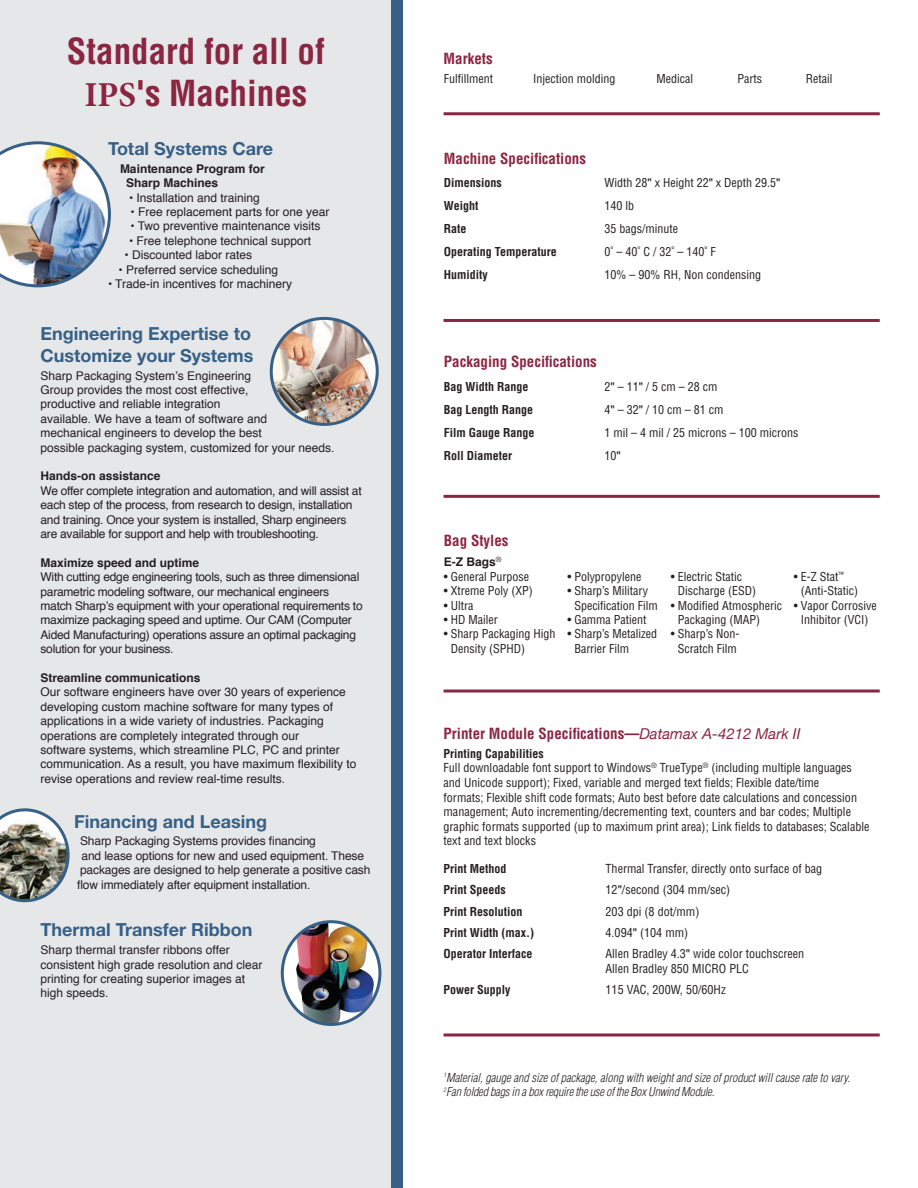
<style>
.page{position:relative;width:918px;height:1188px;background:#fff}
.page>*{position:absolute;margin:0;border:0;box-sizing:border-box;transform-origin:0 0}
.t1{font:700 condensed 34.95px/42px "Helvetica";color:#8b2642;text-align:center}
.t2{font:700 18px/21.6px "Helvetica Neue LT Std";color:#376087}
.t3{font:700 condensed 15px "Helvetica";color:#8b2642}
.t4{font:condensed 12.15px/14.5px "Helvetica";color:#231f20}
.t5{font:12px/14.4px "Helvetica";color:#231f20}
.t6{font:condensed 12px/14.4px "Helvetica";color:#231f20}
.t7{font:12px/14.4px "Helvetica";letter-spacing:-.02em;color:#231f20}
.t8{font:700 condensed 12px "Helvetica";color:#231f20}
.t9{font:italic 300 condensed 12px/14.4px "Helvetica";color:#231f20}
.t10{font:700 12px/14.4px "Helvetica";color:#231f20}
.s1{font-family:"Minion Pro";font-stretch:normal}
.s2{font-family:"Arial";font-stretch:normal}
.s3{font-family:"Helvetica Neue";font-weight:400;font-style:italic;font-stretch:normal}
</style>
<div class="page">
<div style="left:0;top:0;width:397px;height:1188px;background:#e6e7e9"></div>
<div style="left:392px;top:0;width:11px;height:1188px;background:#376087"></div>
<img style="left:271px;top:318px;width:106px;height:106px;border-radius:53px">
<div style="left:270px;top:317px;width:109px;height:109px;border:3px solid #376087;border-radius:50%"></div>
<img style="left:0;top:141px;width:111px;height:146px">
<img style="left:0;top:808px;width:70px;height:94px">
<svg style="left:282px;top:922px;width:98px;height:102px"></svg>
<img style="left:296px;top:922px;width:78px;height:102px">
<div style="left:281px;top:920px;width:100px;height:106px;border:3px solid #376087;border-radius:50%"></div>
<hr style="left:444px;top:1033px;width:436px;height:3px;background:#8b2642">
<hr style="left:444px;top:690px;width:436px;height:3px;background:#8b2642">
<hr style="left:444px;top:495px;width:436px;height:3px;background:#8b2642">
<hr style="left:444px;top:319px;width:436px;height:3px;background:#8b2642">
<hr style="left:444px;top:112px;width:436px;height:3px;background:#8b2642">
<h1 class="t1" style="left:67px;top:30px;width:259px">Standard for all of<br><span class="s1">IPS</span>'s Machines</h1>
<h2 class="t2" style="left:108px;top:137px;width:167px">Total Systems Care</h2>
<p class="t10" style="left:126px;top:161px;width:140px;text-indent:-6px">Maintenance Program for<br>Sharp Machines</p>
<p class="t5" style="left:129px;top:190px;width:132px">• Installation and training</p>
<p class="t5" style="left:130px;top:205px;width:200px">• Free replacement parts for one year</p>
<p class="t5" style="left:130px;top:219px;width:192px">• Two preventive maintenance visits</p>
<p class="t5" style="left:129px;top:234px;width:184px">• Free telephone technical support</p>
<p class="t5" style="left:124px;top:248px;width:129px">• Discounted labor rates</p>
<p class="t5" style="left:118px;top:262px;width:161px">• Preferred service scheduling</p>
<p class="t5" style="left:108px;top:277px;width:186px">• Trade-in incentives for machinery</p>
<h2 class="t2" style="left:40px;top:323px;width:214px">Engineering Expertise to<br>Customize your Systems</h2>
<p class="t5" style="left:40px;top:369px;width:296px">Sharp Packaging System’s Engineering<br>Group provides the most cost effective,<br>productive and reliable integration<br>available. We have a team of software and<br>mechanical engineers to develop the best<br>possible packaging system, customized for your needs.</p>
<p class="t10" style="left:40px;top:469px;width:122px">Hands-on assistance</p>
<p class="t7" style="left:40px;top:484px;width:323px">We offer complete integration and automation, and will assist at each step of the process, from research to design, installation and training. Once your system is installed, Sharp engineers are available for support and help with troubleshooting.</p>
<p class="t10" style="left:40px;top:556px;width:160px">Maximize speed and uptime</p>
<p class="t7" style="left:40px;top:570px;width:324px">With cutting edge engineering tools, such as three dimensional parametric modeling software, our mechanical engineers match Sharp’s equipment with your operational requirements to maximize packaging speed and uptime. Our CAM (Computer Aided Manufacturing) operations assure an optimal packaging solution for your business.</p>
<p class="t10" style="left:40px;top:671px;width:162px">Streamline communications</p>
<p class="t5" style="left:40px;top:685px;width:318px">Our software engineers have over 30 years of experience developing custom machine software for many types of applications in a wide variety of industries. Packaging operations are completely integrated through our<br>software systems, which streamline PLC, PC and printer communication. As a result, you have maximum flexibility to revise operations and review real-time results.</p>
<h2 class="t2" style="left:74px;top:810px;width:194px">Financing and Leasing</h2>
<p class="t5" style="left:80px;top:834px;width:237px">Sharp Packaging Systems provides financing</p>
<p class="t5" style="left:82px;top:849px;width:284px">and lease options for new and used equipment. These</p>
<p class="t5" style="left:80px;top:863px;width:292px">packages are designed to help generate a positive cash</p>
<p class="t5" style="left:77px;top:878px;width:235px">flow immediately after equipment installation.</p>
<h2 class="t2" style="left:40px;top:919px;width:213px">Thermal Transfer Ribbon</h2>
<p class="t5" style="left:40px;top:943px;width:224px">Sharp thermal transfer ribbons offer consistent high grade resolution and clear printing for creating superior images at high speeds.</p>
<p class="t3" style="left:444px;top:50px;width:51px">Markets</p>
<p class="t6" style="left:444px;top:72px;width:51px">Fulfillment</p>
<p class="t6" style="left:533px;top:72px;width:84px">Injection molding</p>
<p class="t6" style="left:656px;top:72px;width:38px">Medical</p>
<p class="t6" style="left:738px;top:72px;width:26px">Parts</p>
<p class="t6" style="left:806px;top:72px;width:28px">Retail</p>
<p class="t3" style="left:444px;top:149px;width:144px">Machine Specifications</p>
<p class="t8" style="left:444px;top:176px;width:59px">Dimensions</p>
<p class="t6" style="left:604px;top:175px;width:178px">Width 28<span class="s2">"</span> x Height 22<span class="s2">"</span> x Depth 29.5<span class="s2">"</span></p>
<p class="t8" style="left:444px;top:199px;width:36px">Weight</p>
<p class="t6" style="left:604px;top:199px;width:31px">140 lb</p>
<p class="t8" style="left:444px;top:222px;width:24px">Rate</p>
<p class="t6" style="left:604px;top:222px;width:75px">35 bags/minute</p>
<p class="t8" style="left:444px;top:245px;width:114px">Operating Temperature</p>
<p class="t6" style="left:604px;top:245px;width:113px">0˚ – 40˚ C / 32˚ – 140˚ F</p>
<p class="t8" style="left:444px;top:268px;width:45px">Humidity</p>
<p class="t6" style="left:604px;top:268px;width:158px">10% – 90% RH, Non condensing</p>
<p class="t3" style="left:444px;top:353px;width:154px">Packaging Specifications</p>
<p class="t8" style="left:444px;top:379px;width:86px">Bag Width Range</p>
<p class="t6" style="left:604px;top:379px;width:115px">2<span class="s2">"</span> – 11<span class="s2">"</span> / 5 cm – 28 cm</p>
<p class="t8" style="left:444px;top:402px;width:91px">Bag Length Range</p>
<p class="t6" style="left:604px;top:402px;width:121px">4<span class="s2">"</span> – 32<span class="s2">"</span> / 10 cm – 81 cm</p>
<p class="t8" style="left:444px;top:425px;width:92px">Film Gauge Range</p>
<p class="t6" style="left:604px;top:425px;width:195px">1 mil – 4 mil / 25 microns – 100 microns</p>
<p class="t8" style="left:444px;top:448px;width:70px">Roll Diameter</p>
<p class="t6" style="left:604px;top:448px;width:18px">10<span class="s2">"</span></p>
<p class="t3" style="left:444px;top:531px;width:66px">Bag Styles</p>
<p class="t10" style="left:444px;top:555px;width:59px">E-Z Bags<sup>®</sup></p>
<p class="t6" style="left:444px;top:569px;width:87px">• General Purpose</p>
<p class="t6" style="left:444px;top:583px;width:90px">• Xtreme Poly (XP)</p>
<p class="t6" style="left:444px;top:598px;width:31px">• Ultra</p>
<p class="t6" style="left:444px;top:612px;width:55px">• HD Mailer</p>
<p class="t6" style="left:451px;top:627px;width:106px;text-indent:-7px">• Sharp Packaging High<br>Density (SPHD)</p>
<p class="t6" style="left:567px;top:569px;width:76px">• Polypropylene</p>
<p class="t6" style="left:574px;top:583px;width:85px;text-indent:-7px">• Sharp’s Military<br>Specification Film</p>
<p class="t6" style="left:567px;top:612px;width:81px">• Gamma Patient</p>
<p class="t6" style="left:574px;top:627px;width:84px;text-indent:-7px">• Sharp’s Metalized<br>Barrier Film</p>
<p class="t6" style="left:678px;top:569px;width:80px;text-indent:-7px">• Electric Static<br>Discharge (ESD)</p>
<p class="t6" style="left:678px;top:598px;width:106px;text-indent:-7px">• Modified Atmospheric<br>Packaging (MAP)</p>
<p class="t6" style="left:671px;top:627px;width:70px;text-align:center">• Sharp’s Non-<br>Scratch Film</p>
<p class="t6" style="left:801px;top:569px;width:59px;text-indent:-7px">• E-Z Stat<sup>™ </sup>(Anti-Static)</p>
<p class="t6" style="left:794px;top:598px;width:85px;text-align:center">• Vapor Corrosive<br>Inhibitor (VCI)</p>
<p class="t3" style="left:444px;top:724px;width:358px">Printer Module Specifications—<span class="s3">Datamax A-4212 Mark II</span></p>
<p class="t8" style="left:444px;top:746px;width:102px">Printing Capabilities</p>
<p class="t4" style="left:444px;top:761px;width:427px">Full downloadable font support to Windows<sup>®</sup> TrueType<sup>®</sup> (including multiple languages and Unicode support); Fixed, variable and merged text fields; Flexible date/time<br>formats; Flexible shift code formats; Auto best before date calculations and concession management; Auto incrementing/decrementing text, counters and bar codes; Multiple graphic formats supported (up to maximum print area); Link fields to databases; Scalable text and text blocks</p>
<p class="t8" style="left:444px;top:862px;width:65px">Print Method</p>
<p class="t4" style="left:606px;top:861px;width:218px">Thermal Transfer, directly onto surface of bag</p>
<p class="t8" style="left:444px;top:883px;width:64px">Print Speeds</p>
<p class="t4" style="left:606px;top:883px;width:126px">12<span class="s2">"</span>/second (304 mm/sec)</p>
<p class="t8" style="left:444px;top:904px;width:81px">Print Resolution</p>
<p class="t4" style="left:606px;top:904px;width:95px">203 dpi (8 dot/mm)</p>
<p class="t8" style="left:444px;top:925px;width:92px">Print Width (max.)</p>
<p class="t4" style="left:606px;top:925px;width:84px">4.094<span class="s2">"</span> (104 mm)</p>
<p class="t8" style="left:444px;top:947px;width:90px">Operator Interface</p>
<p class="t4" style="left:606px;top:946px;width:200px">Allen Bradley 4.3<span class="s2">"</span> wide color touchscreen<br>Allen Bradley 850 MICRO PLC</p>
<p class="t8" style="left:444px;top:983px;width:69px">Power Supply</p>
<p class="t4" style="left:606px;top:982px;width:122px">115 VAC, 200W, 50/60Hz</p>
<p class="t9" style="left:444px;top:1070px;width:408px"><sup>1</sup>Material, gauge and size of package, along with weight and size of product will cause rate to vary.<br><sup>2</sup>Fan folded bags in a box require the use of the Box Unwind Module.</p>
</div>
